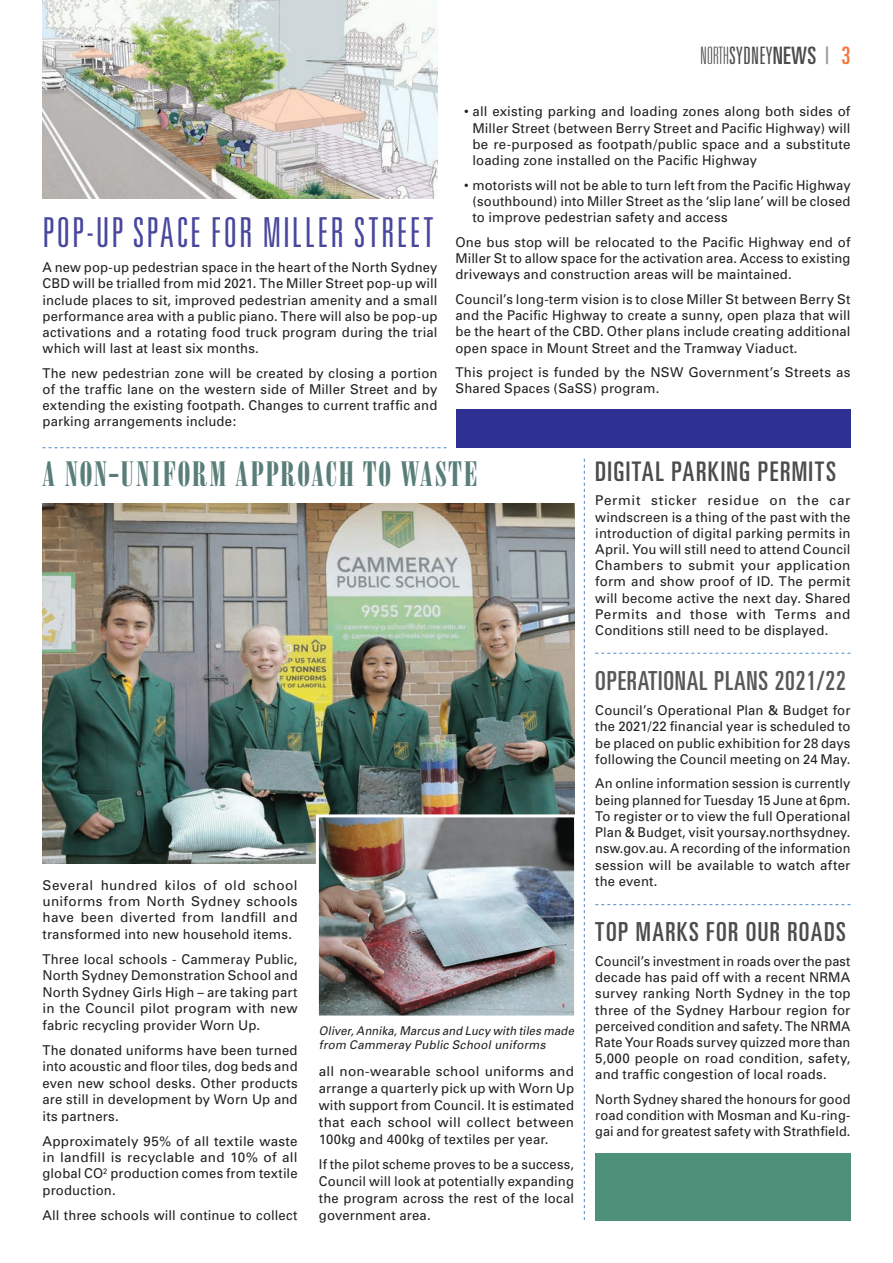
<style>
.page{position:relative;width:893px;height:1263px;background:#fff}
.page>*{position:absolute;margin:0;border:0;box-sizing:border-box;transform-origin:0 0}
.t1{font:300 ultra-condensed 41.25px "Univers";letter-spacing:.055em;color:#48479d}
.t2{font:34.2px "Bodoni Poster Compressed";letter-spacing:.05em;color:#597e79}
.t3{font:ultra-condensed 27px "Univers";letter-spacing:.05em;color:#4b4c4d}
.t4{font:ultra-condensed 26.25px "Univers";letter-spacing:.03em;color:#57585a}
.t5{font:ultra-condensed 26.25px "Univers";letter-spacing:.05em;color:#4b4c4d}
.t6{font:300 ultra-condensed 24px "Univers";letter-spacing:.01em;color:#4b4c4d}
.t7{font:13.5px/16.2px "Univers";letter-spacing:.015em;color:#231f20;text-align:justify}
.t8{font:13.5px/16.2px "Univers";letter-spacing:.015em;color:#231f20;text-align:justify;scale:.96 1}
.t9{font:13.5px/16.2px "Univers";letter-spacing:.015em;color:#231f20;text-align:justify;scale:.94 1}
.t10{font:italic 12px/14.4px "Univers";color:#231f20;scale:.94 1}
.s1{font-weight:100}
.s2{font-weight:400}
.s3{font-weight:400;color:#9d9fa2}
.s4{font-weight:400;color:#f3753a}
</style>
<div class="page">
<svg style="left:584px;top:459px;width:1px;height:761px"></svg>
<svg style="left:595px;top:653px;width:255px;height:1px"></svg>
<svg style="left:595px;top:904px;width:255px;height:1px"></svg>
<svg style="left:43px;top:447px;width:403px;height:1px"></svg>
<img style="left:43px;top:504px;width:531px;height:359px">
<img style="left:314px;top:813px;width:261px;height:203px">
<img style="left:43px;top:0;width:394px;height:198px">
<div style="left:456px;top:409px;width:394px;height:38px;background:#2e3092"></div>
<div style="left:595px;top:1153px;width:255px;height:68px;background:#4d917a"></div>
<h1 class="t1" style="left:43px;top:211px;width:393px">POP-UP SPACE FOR MILLER STREET</h1>
<p class="t8" style="left:43px;top:259px;width:413px">A new pop-up pedestrian space in the heart of the North Sydney CBD will be trialled from mid 2021. The Miller Street pop-up will include places to sit, improved pedestrian amenity and a small performance area with a public piano. There will also be pop-up activations and a rotating food truck program during the trial which will last at least six months.</p>
<p class="t7" style="left:43px;top:365px;width:396px">The new pedestrian zone will be created by closing a portion of the traffic lane on the western side of Miller Street and by extending the existing footpath. Changes to current traffic and parking arrangements include:</p>
<h3 class="t6" style="left:701px;top:43px;width:151px"><span class="s1">NORTH</span>SYDNEY<span class="s2">NEWS</span> <span class="s3">|</span> <span class="s4">3</span></h3>
<p class="t7" style="left:472px;top:104px;width:379px;text-indent:-9px">• all existing parking and loading zones along both sides of Miller Street (between Berry Street and Pacific Highway) will be re-purposed as footpath/public space and a substitute loading zone installed on the Pacific Highway</p>
<p class="t8" style="left:472px;top:177px;width:395px;text-indent:-9px">• motorists will not be able to turn left from the Pacific Highway (southbound) into Miller Street as the ‘slip lane’ will be closed to improve pedestrian safety and access</p>
<p class="t7" style="left:455px;top:234px;width:397px">One bus stop will be relocated to the Pacific Highway end of Miller St to allow space for the activation area. Access to existing driveways and construction areas will be maintained.</p>
<p class="t7" style="left:455px;top:291px;width:396px">Council’s long-term vision is to close Miller St between Berry St and the Pacific Highway to create a sunny, open plaza that will be the heart of the CBD. Other plans include creating additional open space in Mount Street and the Tramway Viaduct.</p>
<p class="t7" style="left:455px;top:365px;width:396px">This project is funded by the NSW Government’s Streets as<br>Shared Spaces (SaSS) program.</p>
<h2 class="t2" style="left:43px;top:454px;width:436px">A NON-UNIFORM APPROACH TO WASTE</h2>
<p class="t7" style="left:43px;top:877px;width:257px">Several hundred kilos of old school uniforms from North Sydney schools have been diverted from landfill and transformed into new household items.</p>
<p class="t7" style="left:43px;top:951px;width:257px">Three local schools - Cammeray Public, North Sydney Demonstration School and North Sydney Girls High – are taking part in the Council pilot program with new fabric recycling provider Worn Up.</p>
<p class="t7" style="left:43px;top:1042px;width:257px">The donated uniforms have been turned into acoustic and floor tiles, dog beds and even new school desks. Other products are still in development by Worn Up and its partners.</p>
<p class="t7" style="left:43px;top:1133px;width:257px">Approximately 95% of all textile waste in landfill is recyclable and 10% of all global CO<sup>2</sup> production comes from textile production.</p>
<p class="t7" style="left:43px;top:1207px;width:257px">All three schools will continue to collect</p>
<p class="t10" style="left:319px;top:1023px;width:276px">Oliver,Annika,Marcus and Lucy with tiles made from Cammeray Public School uniforms</p>
<p class="t7" style="left:319px;top:1063px;width:257px;line-height:16.8px">all non-wearable school uniforms and arrange a quarterly pick up with Worn Up with support from Council. It is estimated that each school will collect between 100kg and 400kg of textiles per year.</p>
<p class="t8" style="left:319px;top:1156px;width:267px;line-height:16.8px">If the pilot scheme proves to be a success, Council will look at potentially expanding the program across the rest of the local government area.</p>
<h3 class="t3" style="left:595px;top:456px;width:242px">DIGITAL PARKING PERMITS</h3>
<p class="t7" style="left:595px;top:493px;width:257px">Permit sticker residue on the car windscreen is a thing of the past with the introduction of digital parking permits in April. You will still need to attend Council Chambers to submit your application form and show proof of ID. The permit will become active the next day. Shared Permits and those with Terms and Conditions still need to be displayed.</p>
<h3 class="t4" style="left:595px;top:666px;width:252px">OPERATIONAL PLANS 2021/22</h3>
<p class="t7" style="left:595px;top:702px;width:257px">Council’s Operational Plan &amp; Budget for the 2021/22 financial year is scheduled to be placed on public exhibition for 28 days following the Council meeting on 24 May.</p>
<p class="t8" style="left:595px;top:776px;width:267px">An online information session is currently being planned for Tuesday 15 June at 6pm.<br>To register or to view the full Operational Plan &amp; Budget, visit yoursay.northsydney. nsw.gov.au. A recording of the information session will be available to watch after the event.</p>
<h3 class="t5" style="left:595px;top:917px;width:252px">TOP MARKS FOR OUR ROADS</h3>
<p class="t9" style="left:595px;top:953px;width:273px">Council’s investment in roads over the past decade has paid off with a recent NRMA survey ranking North Sydney in the top three of the Sydney Harbour region for perceived condition and safety. The NRMA Rate Your Roads survey quizzed more than 5,000 people on road condition, safety, and traffic congestion of local roads.</p>
<p class="t9" style="left:595px;top:1091px;width:273px">North Sydney shared the honours for good road condition with Mosman and Ku-ring&shy;gai and for greatest safety with Strathfield.</p>
</div>
